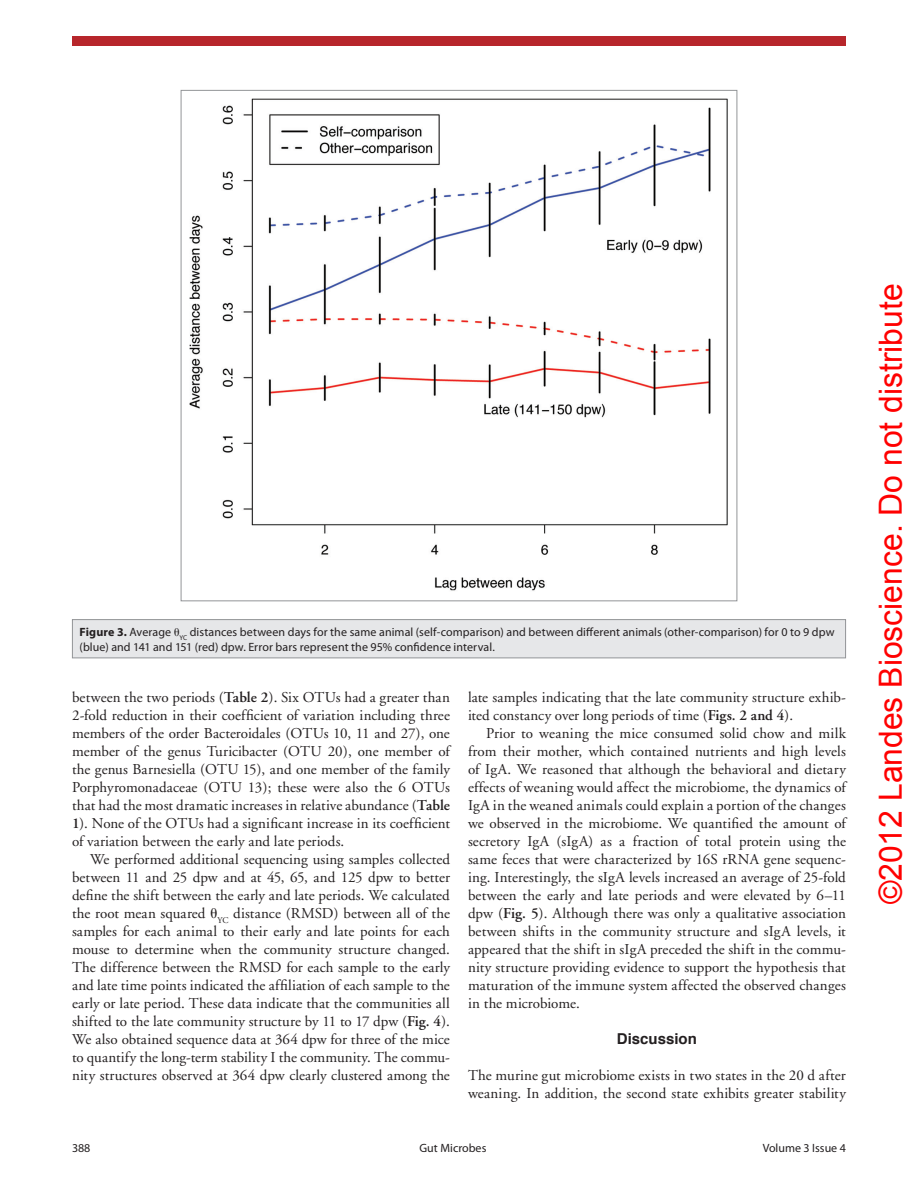
<style>
.page{position:relative;width:918px;height:1188px;background:#fff}
.page>*{position:absolute;margin:0;border:0;box-sizing:border-box;transform-origin:0 0}
.t1{font:31.95px "Arial";color:#f00}
.t2{font:15px/18px "Adobe Garamond";letter-spacing:.005em;color:#231f20;text-align:justify}
.t3{font:700 15px "Helvetica";color:#231f20}
.t4{font:12px/15px "Myriad Pro";letter-spacing:.005em;color:#231f20}
.s1{font-weight:700}
.s2{font-family:"Universal Std Greekw Math Pi"}
.s3{font-weight:600}
</style>
<div class="page">
<div style="left:72px;top:36px;width:774px;height:10px;background:#b7262b"></div>
<img style="left:189px;top:98px;width:539px;height:493px">
<div style="left:72px;top:620px;width:774px;height:38px;background:#e6e7e9"></div>
<div style="left:72px;top:619px;width:774px;height:39px;border:1px solid #939598"></div>
<p class="t4" style="left:80px;top:624px;width:756px"><span class="s1">Figure 3.</span> Average <span class="s2">θ</span><sub>YC</sub> distances between days for the same animal (self-comparison) and between different animals (other-comparison) for 0 to 9 dpw (blue) and 141 and 151 (red) dpw. Error bars represent the 95% confidence interval.</p>
<p class="t2" style="left:72px;top:689px;width:379px">between the two periods (<span class="s3">Table 2</span>). Six OTUs had a greater than 2-fold reduction in their coefficient of variation including three members of the order Bacteroidales (OTUs 10, 11 and 27), one member of the genus Turicibacter (OTU 20), one member of the genus Barnesiella (OTU 15), and one member of the family Porphyromonadaceae (OTU 13); these were also the 6 OTUs that had the most dramatic increases in relative abundance (<span class="s3">Table 1</span>). None of the OTUs had a significant increase in its coefficient of variation between the early and late periods.</p>
<p class="t2" style="left:72px;top:851px;width:380px;text-indent:18px">We performed additional sequencing using samples collected between 11 and 25 dpw and at 45, 65, and 125 dpw to better define the shift between the early and late periods. We calculated the root mean squared <span class="s2">θ</span><sub>YC</sub> distance (RMSD) between all of the samples for each animal to their early and late points for each mouse to determine when the community structure changed.<br>The difference between the RMSD for each sample to the early and late time points indicated the affiliation of each sample to the early or late period. These data indicate that the communities all shifted to the late community structure by 11 to 17 dpw (<span class="s3">Fig. 4</span>).<br>We also obtained sequence data at 364 dpw for three of the mice to quantify the long-term stability I the community. The commu&shy;nity structures observed at 364 dpw clearly clustered among the</p>
<p class="t2" style="left:468px;top:689px;width:379px">late samples indicating that the late community structure exhib&shy;ited constancy over long periods of time (<span class="s3">Figs. 2 and 4</span>).</p>
<p class="t2" style="left:468px;top:725px;width:379px;text-indent:18px">Prior to weaning the mice consumed solid chow and milk from their mother, which contained nutrients and high levels of IgA. We reasoned that although the behavioral and dietary effects of weaning would affect the microbiome, the dynamics of IgA in the weaned animals could explain a portion of the changes we observed in the microbiome. We quantified the amount of secretory IgA (sIgA) as a fraction of total protein using the same feces that were characterized by 16S rRNA gene sequenc&shy;ing. Interestingly, the sIgA levels increased an average of 25-fold between the early and late periods and were elevated by 6–11 dpw (<span class="s3">Fig. 5</span>). Although there was only a qualitative association between shifts in the community structure and sIgA levels, it appeared that the shift in sIgA preceded the shift in the commu&shy;nity structure providing evidence to support the hypothesis that maturation of the immune system affected the observed changes in the microbiome.</p>
<p class="t3" style="left:617px;top:1027px;width:82px">Discussion</p>
<p class="t2" style="left:468px;top:1067px;width:380px">The murine gut microbiome exists in two states in the 20 d after weaning. In addition, the second state exhibits greater stability</p>
<p class="t4" style="left:72px;top:1140px;width:20px">388</p>
<p class="t4" style="left:420px;top:1140px;width:68px">Gut Microbes</p>
<p class="t4" style="left:763px;top:1140px;width:85px">Volume 3 Issue 4</p>
<h1 class="t1" style="left:870px;top:904px;width:622px;rotate:-90deg">©2012 Landes Bioscience. Do not distribute</h1>
</div>
